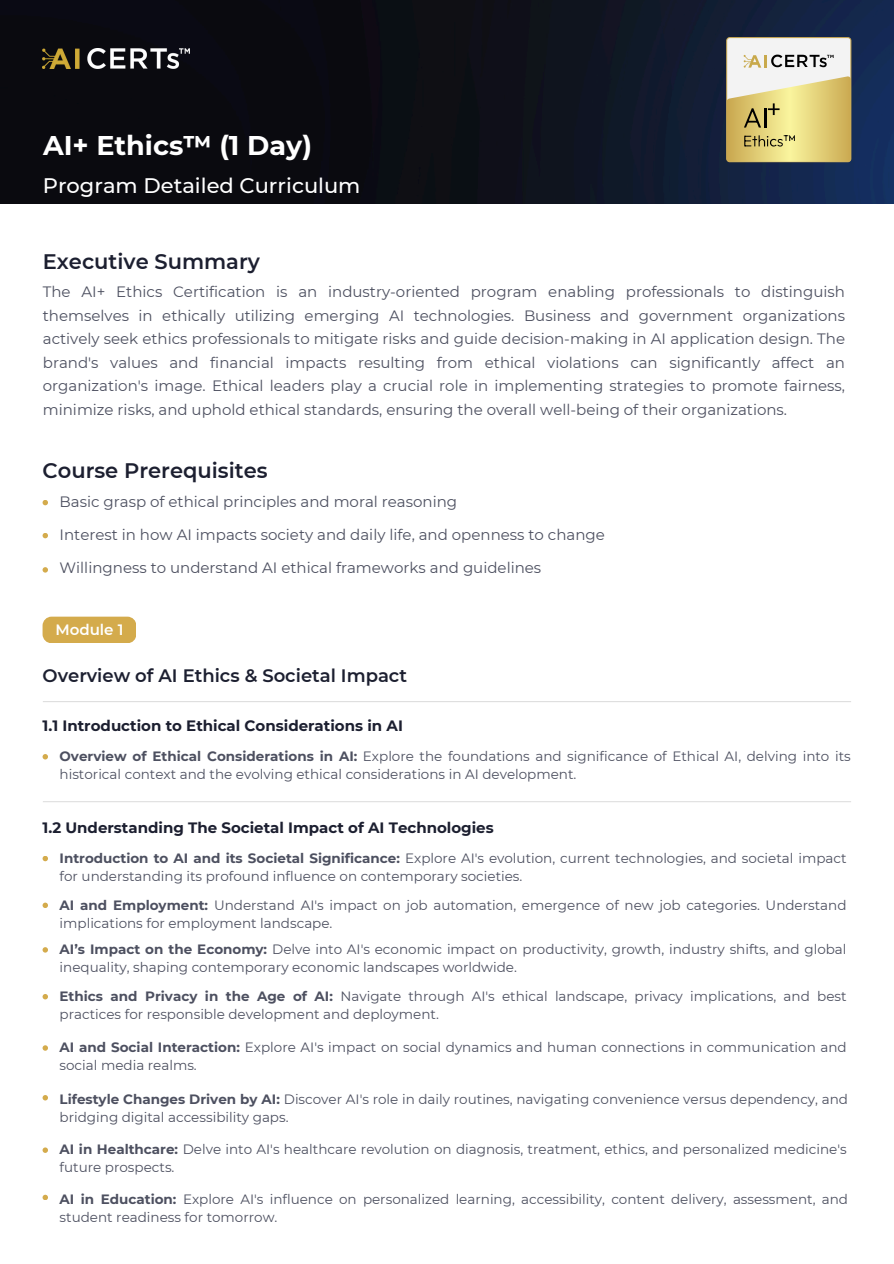
<style>
.page{position:relative;width:894px;height:1264px;background:#fff}
.page>*{position:absolute;margin:0;border:0;box-sizing:border-box;transform-origin:0 0}
.t1{font:700 27px "Montserrat";color:#fff}
.t2{font:600 21px "Montserrat";color:#1c1f30}
.t3{font:500 21px "Montserrat";color:#fff}
.t4{font:600 18px "Montserrat";color:#1c1f30}
.t5{font:15px/23.7px "Montserrat";color:#4d5060;text-align:justify}
.t6{font:700 15px "Montserrat";color:#1c1f30}
.t7{font:600 15px "Montserrat";color:#fff}
.t8{font:13.5px/18px "Montserrat";color:#4d5060}
.s1{font-weight:700}
</style>
<div class="page">
<img style="left:0;top:0;width:893px;height:203px">
<hr style="left:43px;top:701px;width:807px;height:1px;background:#dfdfdf">
<div style="left:43px;top:616px;width:93px;height:27px;background:#d4ab4c;border-radius:9px"></div>
<hr style="left:43px;top:801px;width:807px;height:1px;background:#dfdfdf">
<img style="left:43px;top:48px;width:146px;height:21px">
<svg style="left:43px;top:500px;width:5px;height:5px"></svg>
<svg style="left:43px;top:533px;width:5px;height:5px"></svg>
<svg style="left:43px;top:567px;width:5px;height:5px"></svg>
<svg style="left:43px;top:754px;width:5px;height:5px"></svg>
<svg style="left:43px;top:856px;width:5px;height:5px"></svg>
<svg style="left:726px;top:37px;width:125px;height:125px"></svg>
<svg style="left:43px;top:902px;width:5px;height:6px"></svg>
<svg style="left:43px;top:947px;width:5px;height:5px"></svg>
<svg style="left:43px;top:994px;width:5px;height:5px"></svg>
<svg style="left:43px;top:1045px;width:5px;height:5px"></svg>
<svg style="left:43px;top:1095px;width:5px;height:5px"></svg>
<svg style="left:43px;top:1147px;width:5px;height:5px"></svg>
<svg style="left:43px;top:1194px;width:5px;height:6px"></svg>
<h2 class="t1" style="left:43px;top:128px;width:270px">AI+ Ethics™ (1 Day)</h2>
<p class="t3" style="left:43px;top:172px;width:319px">Program Detailed Curriculum</p>
<h2 class="t2" style="left:43px;top:248px;width:218px">Executive Summary</h2>
<h5 class="t5" style="left:43px;top:280px;width:803px">The AI+ Ethics Certification is an industry-oriented program enabling professionals to distinguish themselves in ethically utilizing emerging AI technologies. Business and government organizations actively seek ethics professionals to mitigate risks and guide decision-making in AI application design. The brand's values and financial impacts resulting from ethical violations can significantly affect an organization's image. Ethical leaders play a crucial role in implementing strategies to promote fairness, minimize risks, and uphold ethical standards, ensuring the overall well-being of their organizations.</h5>
<h2 class="t2" style="left:43px;top:458px;width:226px">Course Prerequisites</h2>
<h5 class="t5" style="left:60px;top:490px;width:399px">Basic grasp of ethical principles and moral reasoning</h5>
<h4 class="t5" style="left:60px;top:523px;width:546px">Interest in how AI impacts society and daily life, and openness to change</h4>
<h3 class="t5" style="left:60px;top:556px;width:483px">Willingness to understand AI ethical frameworks and guidelines</h3>
<p class="t7" style="left:55px;top:620px;width:70px">Module 1</p>
<p class="t4" style="left:43px;top:664px;width:366px">Overview of AI Ethics &amp; Societal Impact</p>
<p class="t6" style="left:43px;top:716px;width:362px">1.1 Introduction to Ethical Considerations in AI</p>
<h4 class="t8" style="left:60px;top:747px;width:792px"><span class="s1">Overview of Ethical Considerations in AI:</span> Explore the foundations and significance of Ethical AI, delving into its historical context and the evolving ethical considerations in AI development.</h4>
<p class="t6" style="left:43px;top:818px;width:452px">1.2 Understanding The Societal Impact of AI Technologies</p>
<h4 class="t8" style="left:60px;top:849px;width:788px"><span class="s1">Introduction to AI and its Societal Significance:</span> Explore AI's evolution, current technologies, and societal impact for understanding its profound influence on contemporary societies.</h4>
<p class="t8" style="left:60px;top:895px;width:788px"><span class="s1">AI and Employment:</span> Understand AI's impact on job automation, emergence of new job categories. Understand implications for employment landscape.</p>
<p class="t8" style="left:60px;top:940px;width:788px"><span class="s1">AI’s Impact on the Economy:</span> Delve into AI's economic impact on productivity, growth, industry shifts, and global inequality, shaping contemporary economic landscapes worldwide.</p>
<p class="t8" style="left:60px;top:987px;width:788px"><span class="s1">Ethics and Privacy in the Age of AI:</span> Navigate through AI's ethical landscape, privacy implications, and best practices for responsible development and deployment.</p>
<p class="t8" style="left:60px;top:1038px;width:788px"><span class="s1">AI and Social Interaction:</span> Explore AI's impact on social dynamics and human connections in communication and social media realms.</p>
<p class="t8" style="left:60px;top:1090px;width:789px"><span class="s1">Lifestyle Changes Driven by AI:</span> Discover AI's role in daily routines, navigating convenience versus dependency, and bridging digital accessibility gaps.</p>
<p class="t8" style="left:60px;top:1140px;width:788px"><span class="s1">AI in Healthcare:</span> Delve into AI's healthcare revolution on diagnosis, treatment, ethics, and personalized medicine's future prospects.</p>
<p class="t8" style="left:60px;top:1189px;width:789px"><span class="s1">AI in Education:</span> Explore AI's influence on personalized learning, accessibility, content delivery, assessment, and student readiness for tomorrow.</p>
</div>
